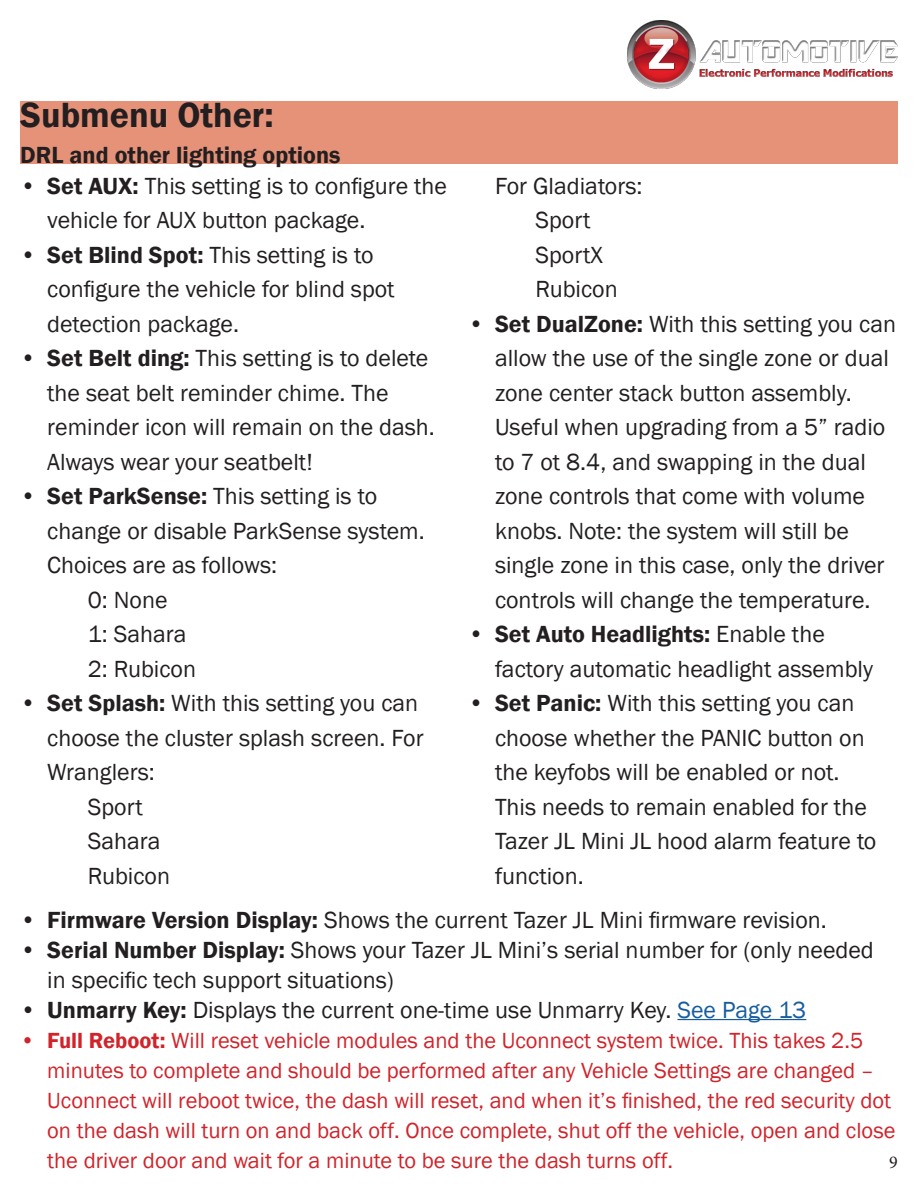
<style>
.page{position:relative;width:918px;height:1188px;background:#fff}
.page>*{position:absolute;margin:0;border:0;box-sizing:border-box;transform-origin:0 0}
.t1{font:600 36px "Franklin Gothic";color:#231f20}
.t2{font:24px/34.5px "Franklin Gothic";color:#231f20}
.t3{font:600 24px "Franklin Gothic";color:#231f20}
.t4{font:22.5px/30px "Franklin Gothic";color:#d1232a}
.t5{font:18px "Minion Pro";color:#231f20}
.s1{font-weight:600}
.s2{color:#175d9e}
</style>
<div class="page">
<img style="left:628px;top:20px;width:270px;height:69px">
<div style="left:20px;top:102px;width:878px;height:62px;background:#e59279"></div>
<hr style="left:677px;top:1019px;width:129px;height:1px;background:#175d9e">
<p class="t1" style="left:20px;top:93px;width:255px">Submenu Other:</p>
<p class="t3" style="left:20px;top:140px;width:322px">DRL and other lighting options</p>
<p class="t2" style="left:47px;top:169px;width:401px;text-indent:-27px"><span class="s1">• Set AUX:</span> This setting is to configure the vehicle for AUX button package.</p>
<p class="t2" style="left:47px;top:238px;width:349px;text-indent:-27px"><span class="s1">• Set Blind Spot:</span> This setting is to configure the vehicle for blind spot detection package.</p>
<p class="t2" style="left:47px;top:342px;width:389px;text-indent:-27px"><span class="s1">• Set Belt ding:</span> This setting is to delete the seat belt reminder chime. The reminder icon will remain on the dash.<br>Always wear your seatbelt!</p>
<p class="t2" style="left:47px;top:480px;width:379px;text-indent:-27px"><span class="s1">• Set ParkSense:</span> This setting is to change or disable ParkSense system.<br>Choices are as follows:</p>
<p class="t2" style="left:88px;top:583px;width:81px">0: None</p>
<p class="t2" style="left:88px;top:618px;width:100px">1: Sahara</p>
<p class="t2" style="left:88px;top:652px;width:110px">2: Rubicon</p>
<p class="t2" style="left:47px;top:687px;width:378px;text-indent:-27px"><span class="s1">• Set Splash:</span> With this setting you can choose the cluster splash screen. For<br>Wranglers:</p>
<p class="t2" style="left:88px;top:790px;width:57px">Sport</p>
<p class="t2" style="left:88px;top:825px;width:74px">Sahara</p>
<p class="t2" style="left:88px;top:859px;width:84px">Rubicon</p>
<p class="t2" style="left:495px;top:169px;width:149px">For Gladiators:</p>
<p class="t2" style="left:536px;top:204px;width:57px">Sport</p>
<p class="t2" style="left:536px;top:238px;width:69px">SportX</p>
<p class="t2" style="left:536px;top:273px;width:84px">Rubicon</p>
<p class="t2" style="left:495px;top:307px;width:403px;text-indent:-27px"><span class="s1">• Set DualZone:</span> With this setting you can allow the use of the single zone or dual zone center stack button assembly.<br>Useful when upgrading from a 5” radio to 7 ot 8.4, and swapping in the dual zone controls that come with volume knobs. Note: the system will still be single zone in this case, only the driver controls will change the temperature.</p>
<p class="t2" style="left:495px;top:618px;width:380px;text-indent:-27px"><span class="s1">• Set Auto Headlights:</span> Enable the factory automatic headlight assembly</p>
<p class="t2" style="left:495px;top:687px;width:383px;text-indent:-27px"><span class="s1">• Set Panic:</span> With this setting you can choose whether the PANIC button on the keyfobs will be enabled or not.<br>This needs to remain enabled for the<br>Tazer JL Mini JL hood alarm feature to function.</p>
<p class="t2" style="left:20px;top:903px;width:808px"><span class="s1">• Firmware Version Display:</span> Shows the current Tazer JL Mini firmware revision.</p>
<p class="t2" style="left:47px;top:935px;width:828px;line-height:30px;text-indent:-27px"><span class="s1">• Serial Number Display:</span> Shows your Tazer JL Mini’s serial number for (only needed in specific tech support situations)</p>
<p class="t2" style="left:20px;top:993px;width:788px"><span class="s1">• Unmarry Key:</span> Displays the current one-time use Unmarry Key. <span class="s2">See Page 13</span></p>
<p class="t4" style="left:47px;top:1026px;width:850px;text-indent:-27px"><span class="s1">• Full Reboot:</span> Will reset vehicle modules and the Uconnect system twice. This takes 2.5 minutes to complete and should be performed after any Vehicle Settings are changed – Uconnect will reboot twice, the dash will reset, and when it’s finished, the red security dot on the dash will turn on and back off. Once complete, shut off the vehicle, open and close the driver door and wait for a minute to be sure the dash turns off.</p>
<p class="t5" style="left:889px;top:1150px;width:10px">9</p>
</div>
